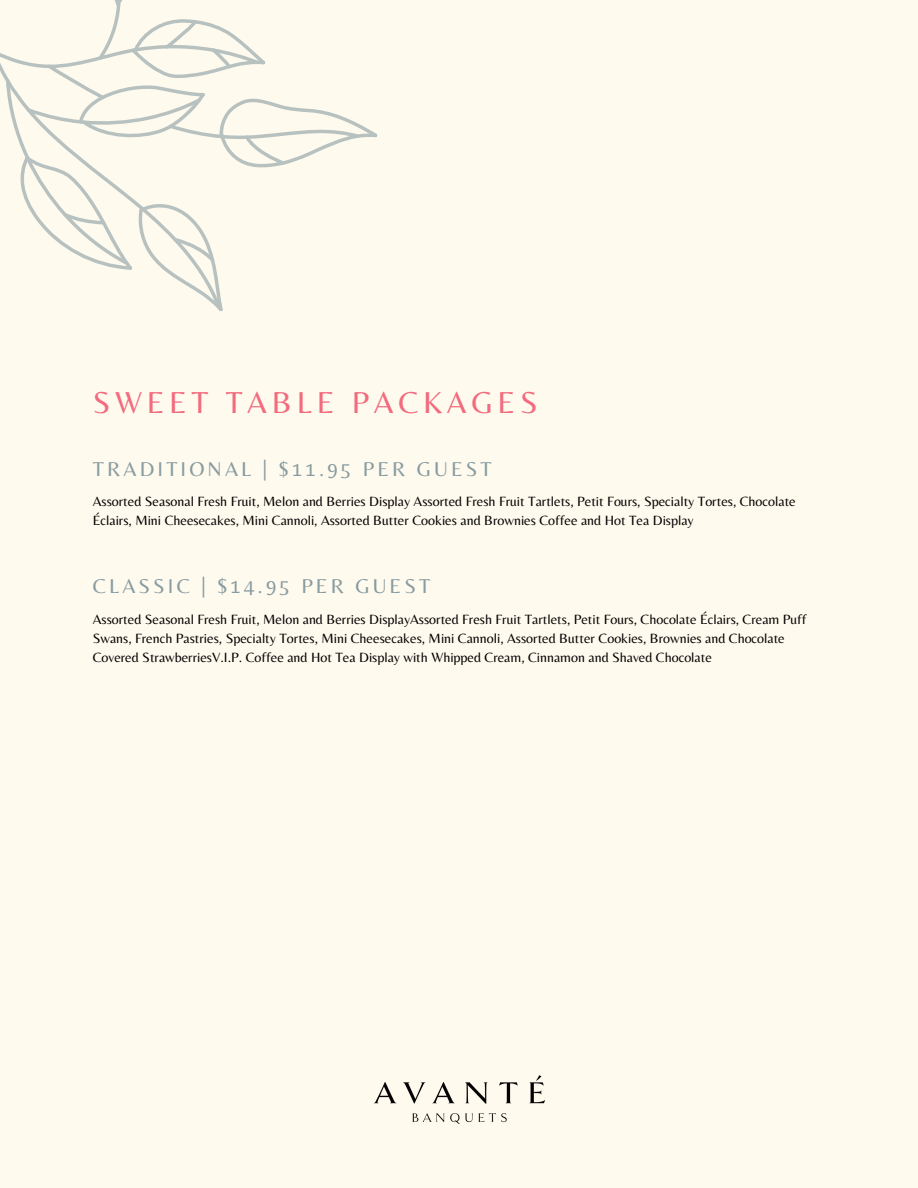
<style>
.page{position:relative;width:918px;height:1188px;background:#fffaee}
.page>*{position:absolute;margin:0;border:0;box-sizing:border-box;transform-origin:0 0}
.t1{font:31.5px "Belleza";letter-spacing:.15em;color:#f26b7e}
.t2{font:20.85px "Belleza";letter-spacing:.15em;color:#879ca1}
.t3{font:13.95px/19.2px "Belleza";color:#000}
</style>
<div class="page">
<img style="left:374px;top:1075px;width:172px;height:49px">
<svg style="left:0;top:0;width:378px;height:311px"></svg>
<h1 class="t1" style="left:93px;top:384px;width:446px">SWEET TABLE PACKAGES</h1>
<h2 class="t2" style="left:93px;top:457px;width:400px">TRADITIONAL | $11.95 PER GUEST</h2>
<p class="t3" style="left:93px;top:491px;width:705px">Assorted Seasonal Fresh Fruit, Melon and Berries Display Assorted Fresh Fruit Tartlets, Petit Fours, Specialty Tortes, Chocolate<br>Éclairs, Mini Cheesecakes, Mini Cannoli, Assorted Butter Cookies and Brownies Coffee and Hot Tea Display</p>
<h2 class="t2" style="left:93px;top:574px;width:339px">CLASSIC | $14.95 PER GUEST</h2>
<p class="t3" style="left:93px;top:609px;width:715px">Assorted Seasonal Fresh Fruit, Melon and Berries DisplayAssorted Fresh Fruit Tartlets, Petit Fours, Chocolate Éclairs, Cream Puff<br>Swans, French Pastries, Specialty Tortes, Mini Cheesecakes, Mini Cannoli, Assorted Butter Cookies, Brownies and Chocolate<br>Covered StrawberriesV.I.P. Coffee and Hot Tea Display with Whipped Cream, Cinnamon and Shaved Chocolate</p>
</div>
